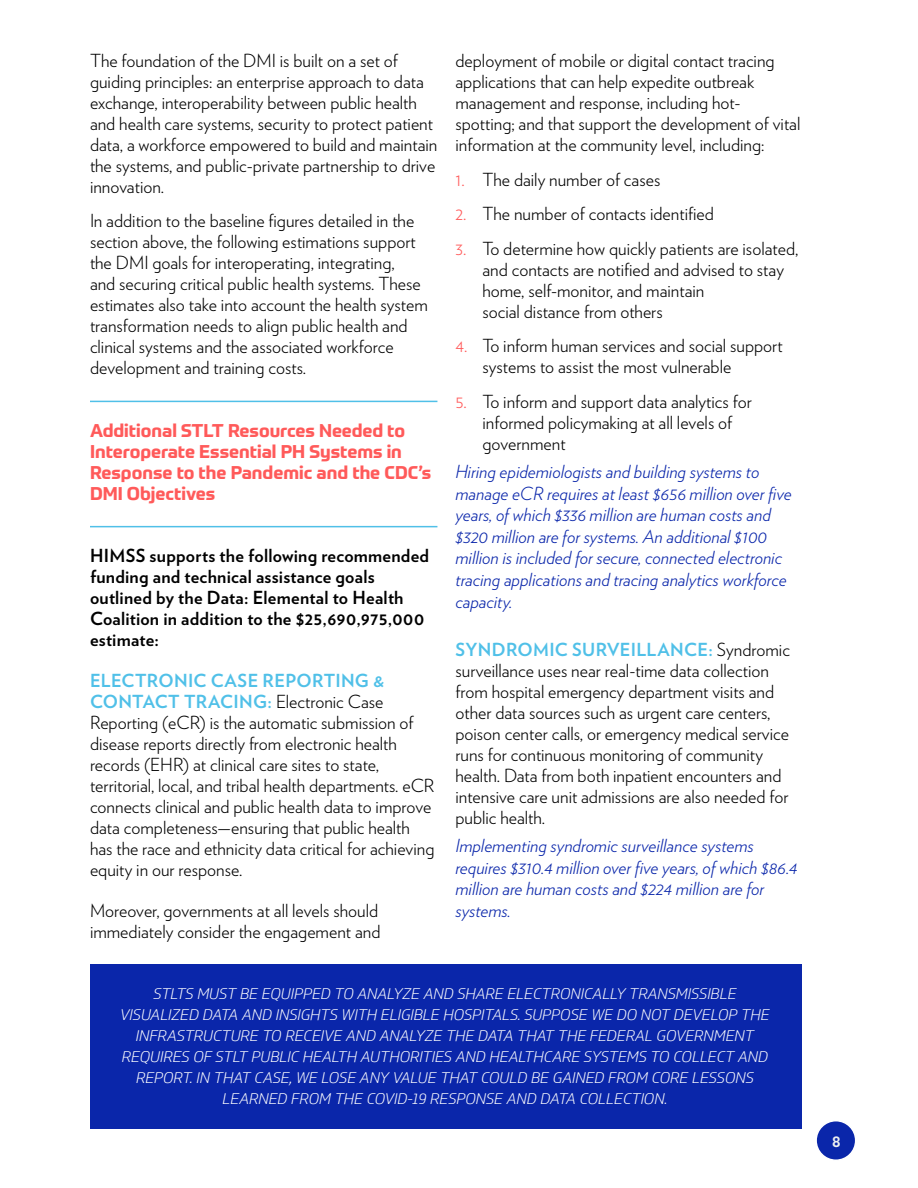
<style>
.page{position:relative;width:918px;height:1188px;background:#fff}
.page>*{position:absolute;margin:0;border:0;box-sizing:border-box;transform-origin:0 0}
.t1{font:300 18px/21px "Verlag";color:#000}
.t2{font:italic 300 18px/21.6px "Verlag";color:#0a26aa}
.t3{font:700 18px/21px "Verlag";letter-spacing:.015em;color:#000}
.t4{font:700 18px/21px "Prometo";color:#ff5a5a}
.t5{font:700 18px "Verlag";color:#eceeef}
.t6{font:italic 300 15px/21px "Prometo";color:#fff;text-align:center}
.s1{font-weight:700;color:#50c0e8}
.s2{color:#ff5a5a}
</style>
<div class="page">
<div style="left:816px;top:1121px;width:40px;height:39px;background:#0a26aa;border-radius:50%"></div>
<div style="left:815px;top:1120px;width:41px;height:41px;border:2px solid #fff;border-radius:50%"></div>
<hr style="left:90px;top:401px;width:347px;height:1px;background:#50c0e8">
<hr style="left:90px;top:526px;width:347px;height:1px;background:#50c0e8">
<div style="left:90px;top:964px;width:712px;height:165px;background:#0a26aa"></div>
<p class="t1" style="left:90px;top:49px;width:349px">The foundation of the DMI is built on a set of guiding principles: an enterprise approach to data exchange, interoperability between public health and health care systems, security to protect patient data, a workforce empowered to build and maintain the systems, and public-private partnership to drive innovation.</p>
<p class="t1" style="left:90px;top:209px;width:339px">In addition to the baseline figures detailed in the section above, the following estimations support the DMI goals for interoperating, integrating,<br>and securing critical public health systems. These estimates also take into account the health system transformation needs to align public health and clinical systems and the associated workforce development and training costs.</p>
<p class="t4" style="left:90px;top:420px;width:343px">Additional STLT Resources Needed to<br>Interoperate Essential PH Systems in<br>Response to the Pandemic and the CDC’s<br>DMI Objectives</p>
<p class="t3" style="left:90px;top:544px;width:341px">HIMSS supports the following recommended funding and technical assistance goals outlined by the Data: Elemental to Health Coalition in addition to the $25,690,975,000 estimate:</p>
<p class="t1" style="left:90px;top:669px;width:346px"><span class="s1">ELECTRONIC CASE REPORTING &amp; CONTACT TRACING:</span> Electronic Case Reporting (eCR) is the automatic submission of disease reports directly from electronic health records (EHR) at clinical care sites to state, territorial, local, and tribal health departments. eCR connects clinical and public health data to improve data completeness—ensuring that public health has the race and ethnicity data critical for achieving equity in our response.</p>
<p class="t1" style="left:90px;top:900px;width:292px">Moreover, governments at all levels should immediately consider the engagement and</p>
<p class="t1" style="left:455px;top:49px;width:346px">deployment of mobile or digital contact tracing applications that can help expedite outbreak management and response, including hot&shy;spotting; and that support the development of vital information at the community level, including:</p>
<p class="t1" style="left:455px;top:168px;width:207px"><span class="s2">1.</span> The daily number of cases</p>
<p class="t1" style="left:455px;top:202px;width:260px"><span class="s2">2.</span> The number of contacts identified</p>
<p class="t1" style="left:482px;top:237px;width:318px;text-indent:-27px"><span class="s2">3.</span> To determine how quickly patients are isolated, and contacts are notified and advised to stay home, self-monitor, and maintain<br>social distance from others</p>
<p class="t1" style="left:482px;top:334px;width:302px;text-indent:-27px"><span class="s2">4.</span> To inform human services and social support systems to assist the most vulnerable</p>
<p class="t1" style="left:482px;top:390px;width:271px;text-indent:-27px"><span class="s2">5.</span> To inform and support data analytics for informed policymaking at all levels of government</p>
<p class="t2" style="left:455px;top:459px;width:338px">Hiring epidemiologists and building systems to manage eCR requires at least $656 million over five years, of which $336 million are human costs and $320 million are for systems. An additional $100 million is included for secure, connected electronic tracing applications and tracing analytics workforce capacity.</p>
<p class="t1" style="left:455px;top:638px;width:336px"><span class="s1">SYNDROMIC SURVEILLANCE:</span> Syndromic surveillance uses near real-time data collection from hospital emergency department visits and other data sources such as urgent care centers, poison center calls, or emergency medical service runs for continuous monitoring of community health. Data from both inpatient encounters and intensive care unit admissions are also needed for public health.</p>
<p class="t2" style="left:455px;top:833px;width:344px">Implementing syndromic surveillance systems requires $310.4 million over five years, of which $86.4 million are human costs and $224 million are for systems.</p>
<p class="t6" style="left:120px;top:983px;width:651px">STLTS MUST BE EQUIPPED TO ANALYZE AND SHARE ELECTRONICALLY TRANSMISSIBLE VISUALIZED DATA AND INSIGHTS WITH ELIGIBLE HOSPITALS. SUPPOSE WE DO NOT DEVELOP THE INFRASTRUCTURE TO RECEIVE AND ANALYZE THE DATA THAT THE FEDERAL GOVERNMENT REQUIRES OF STLT PUBLIC HEALTH AUTHORITIES AND HEALTHCARE SYSTEMS TO COLLECT AND REPORT. IN THAT CASE, WE LOSE ANY VALUE THAT COULD BE GAINED FROM CORE LESSONS LEARNED FROM THE COVID-19 RESPONSE AND DATA COLLECTION.</p>
<p class="t5" style="left:832px;top:1126px;width:11px">8</p>
</div>
